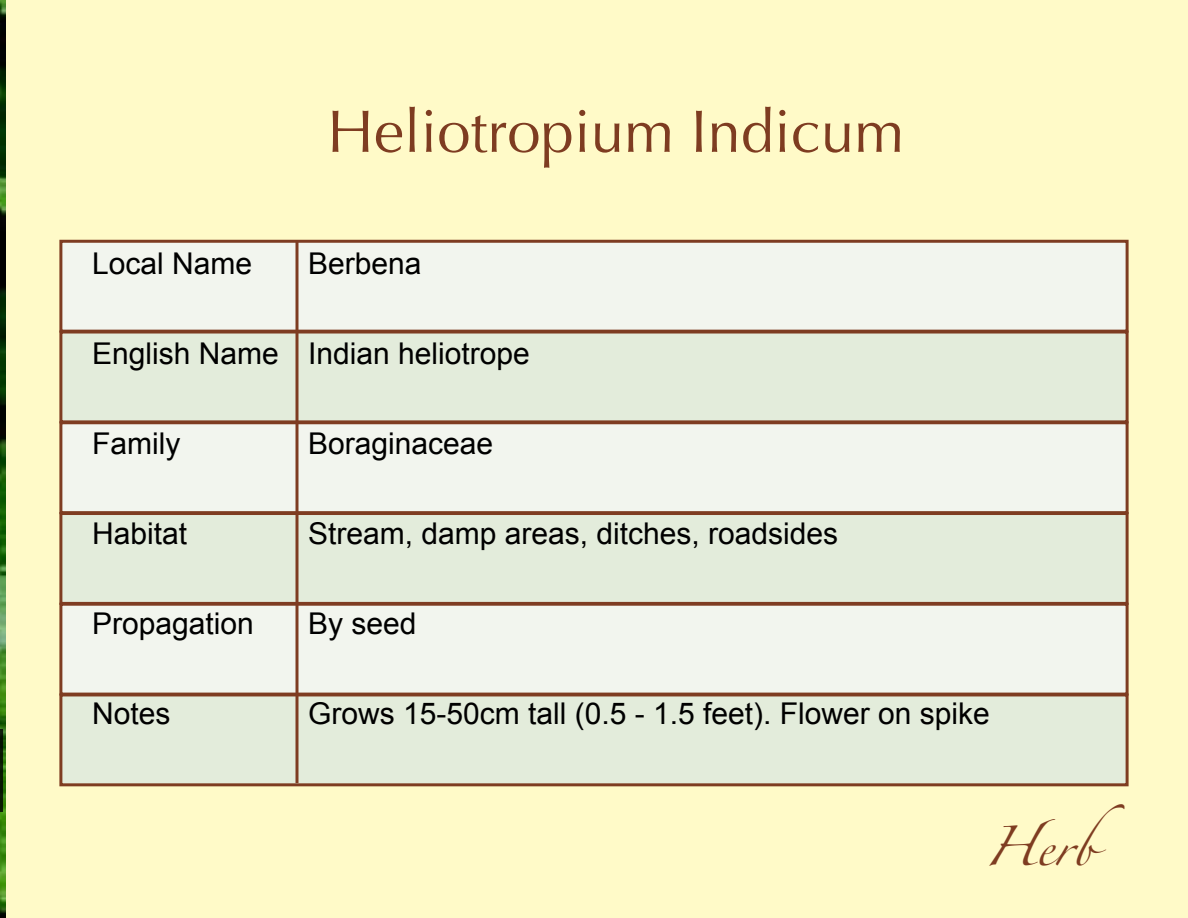
<style>
.page{position:relative;width:1188px;height:918px;background:#fffac8}
.page>*{position:absolute;margin:0;border:0;box-sizing:border-box;transform-origin:0 0}
.t1{font:60px "Optima";color:#7e3c21}
.t2{font:36px "Zapfino";color:#7e3c21}
.t3{font:30px "Arial";color:#000}
</style>
<div class="page">
<img style="left:0;top:0;width:6px;height:918px">
<hr style="left:0;top:729px;width:3px;height:82px;background:#000">
<div style="left:59px;top:693px;width:1070px;height:93px;background:#e3ecdb;border:3px solid #7e3c21"></div>
<div style="left:59px;top:240px;width:1070px;height:93px;background:#f2f5ee;border:3px solid #7e3c21"></div>
<div style="left:59px;top:331px;width:1070px;height:92px;background:#e3ecdb;border:3px solid #7e3c21"></div>
<div style="left:59px;top:421px;width:1070px;height:93px;background:#f2f5ee;border:3px solid #7e3c21"></div>
<div style="left:59px;top:512px;width:1070px;height:93px;background:#e3ecdb;border:3px solid #7e3c21"></div>
<div style="left:59px;top:603px;width:1070px;height:93px;background:#f2f5ee;border:3px solid #7e3c21"></div>
<hr style="left:296px;top:242px;width:2px;height:541px;background:#7e3c21">
<h1 class="t1" style="left:327px;top:97px;width:578px">Heliotropium Indicum</h1>
<p class="t3" style="left:92px;top:243px;width:162px">Local Name</p>
<p class="t3" style="left:308px;top:243px;width:115px">Berbena</p>
<p class="t3" style="left:92px;top:333px;width:439px">English Name Indian heliotrope</p>
<p class="t3" style="left:92px;top:423px;width:90px">Family</p>
<p class="t3" style="left:308px;top:423px;width:187px">Boraginaceae</p>
<p class="t3" style="left:92px;top:513px;width:97px">Habitat</p>
<p class="t3" style="left:308px;top:513px;width:532px">Stream, damp areas, ditches, roadsides</p>
<p class="t3" style="left:92px;top:603px;width:163px">Propagation</p>
<p class="t3" style="left:308px;top:603px;width:110px">By seed</p>
<p class="t3" style="left:92px;top:693px;width:80px">Notes</p>
<p class="t3" style="left:308px;top:693px;width:683px">Grows 15-50cm tall (0.5 - 1.5 feet). Flower on spike</p>
<p class="t2" style="left:984px;top:831px;width:142px">Herb</p>
</div>
